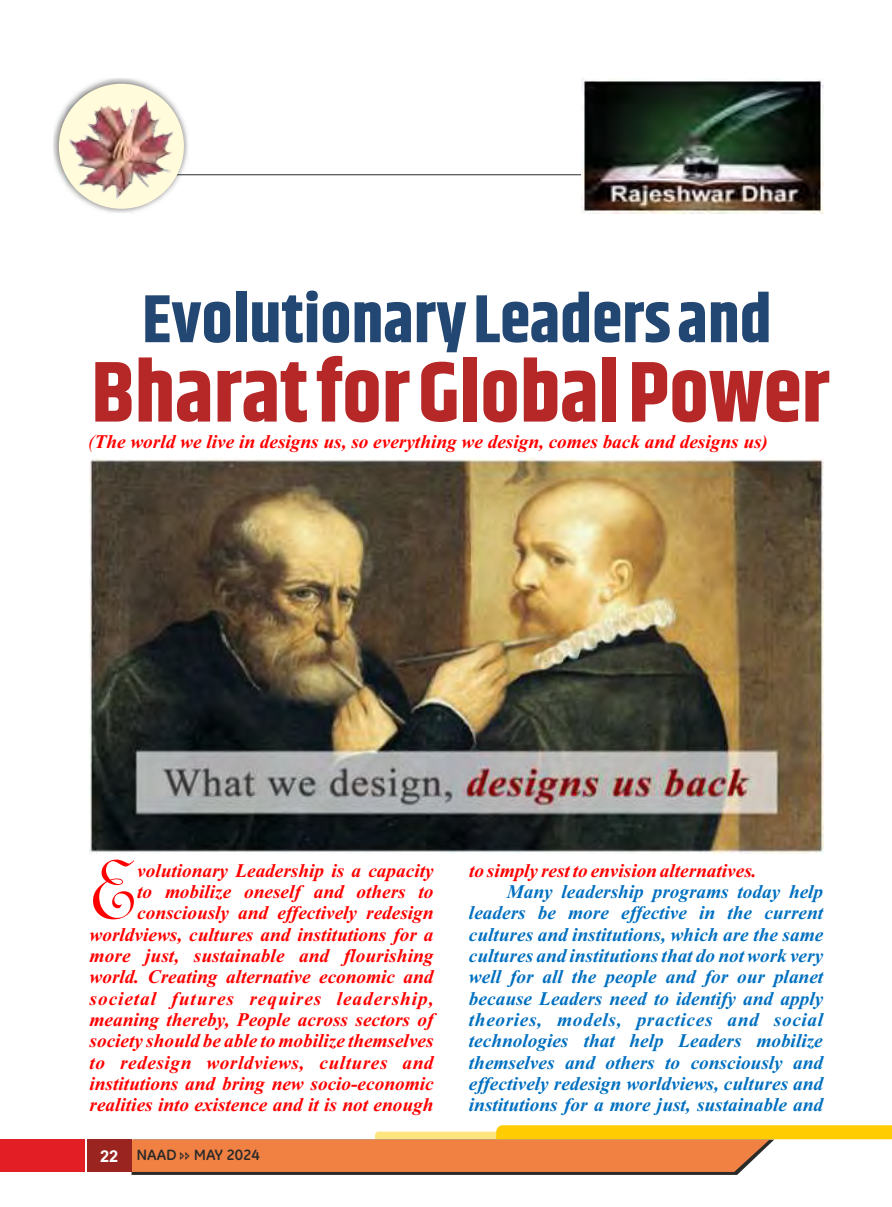
<style>
.page{position:relative;width:892px;height:1207px;background:#fff}
.page>*{position:absolute;margin:0;border:0;box-sizing:border-box;transform-origin:0 0}
.t1{font:93.8px "Typo Upright BT";color:#f00}
.t2{font:700 85.75px "Khand";color:#b52827}
.t3{font:700 67.55px "Khand";color:#234773}
.t4{font:italic 700 19.25px/21.3px "Times New Roman";color:#f00;text-align:right}
.t5{font:italic 700 19.25px/21.3px "Times New Roman";color:#0070c0;text-align:justify}
.t6{font:700 15.22px "GE Inspira";color:#2b2a29;scale:1.04 1}
.s1{font-weight:400}
.s2{font-family:"Arial";font-size:16.28px;color:#fefefe}
</style>
<div class="page">
<hr style="left:160px;top:174px;width:662px;height:1px;background:#2b2a29">
<img style="left:54px;top:79px;width:135px;height:135px">
<div style="left:59px;top:84px;width:125px;height:125px;background:#fffbdb;border-radius:50%"></div>
<img style="left:70px;top:101px;width:105px;height:99px">
<img style="left:582px;top:79px;width:241px;height:134px">
<img style="left:90px;top:459px;width:733px;height:394px">
<div style="left:0;top:1139px;width:85px;height:33px;background:#e31e24"></div>
<div style="left:87px;top:1139px;width:44px;height:33px;background:#992420"></div>
<svg style="left:131px;top:1125px;width:761px;height:50px"></svg>
<h3 class="t3" style="left:142px;top:271px;width:631px">Evolutionary Leaders and</h3>
<h2 class="t2" style="left:91px;top:332px;width:740px">Bharat for Global Power</h2>
<p class="t4" style="left:88px;top:433px;width:681px"><span class="s1">(</span>The world we live in designs us, so everything we design, comes back and designs us)</p>
<h1 class="t1" style="left:90px;top:848px;width:49px">E</h1>
<p class="t4" style="left:137px;top:862px;width:298px">volutionary Leadership is a capacity</p>
<p class="t4" style="left:90px;top:883px;width:345px">to mobilize oneself and others to consciously and effectively redesign worldviews, cultures and institutions for a more just, sustainable and flourishing world. Creating alternative economic and societal futures requires leadership, meaning thereby, People across sectors of society should be able to mobilize themselves to redesign worldviews, cultures and institutions and bring new socio-economic realities into existence and it is not enough</p>
<p class="t6" style="left:100px;top:1149px;width:155px"><span class="s2">22</span> NAAD MAY 2024</p>
<p class="t4" style="left:469px;top:862px;width:289px">to simply rest to envision alternatives.</p>
<p class="t5" style="left:469px;top:883px;width:356px;text-indent:38px">Many leadership programs today help leaders be more effective in the current cultures and institutions, which are the same cultures and institutions that do not work very well for all the people and for our planet because Leaders need to identify and apply theories, models, practices and social technologies that help Leaders mobilize themselves and others to consciously and effectively redesign worldviews, cultures and institutions for a more just, sustainable and</p>
</div>
